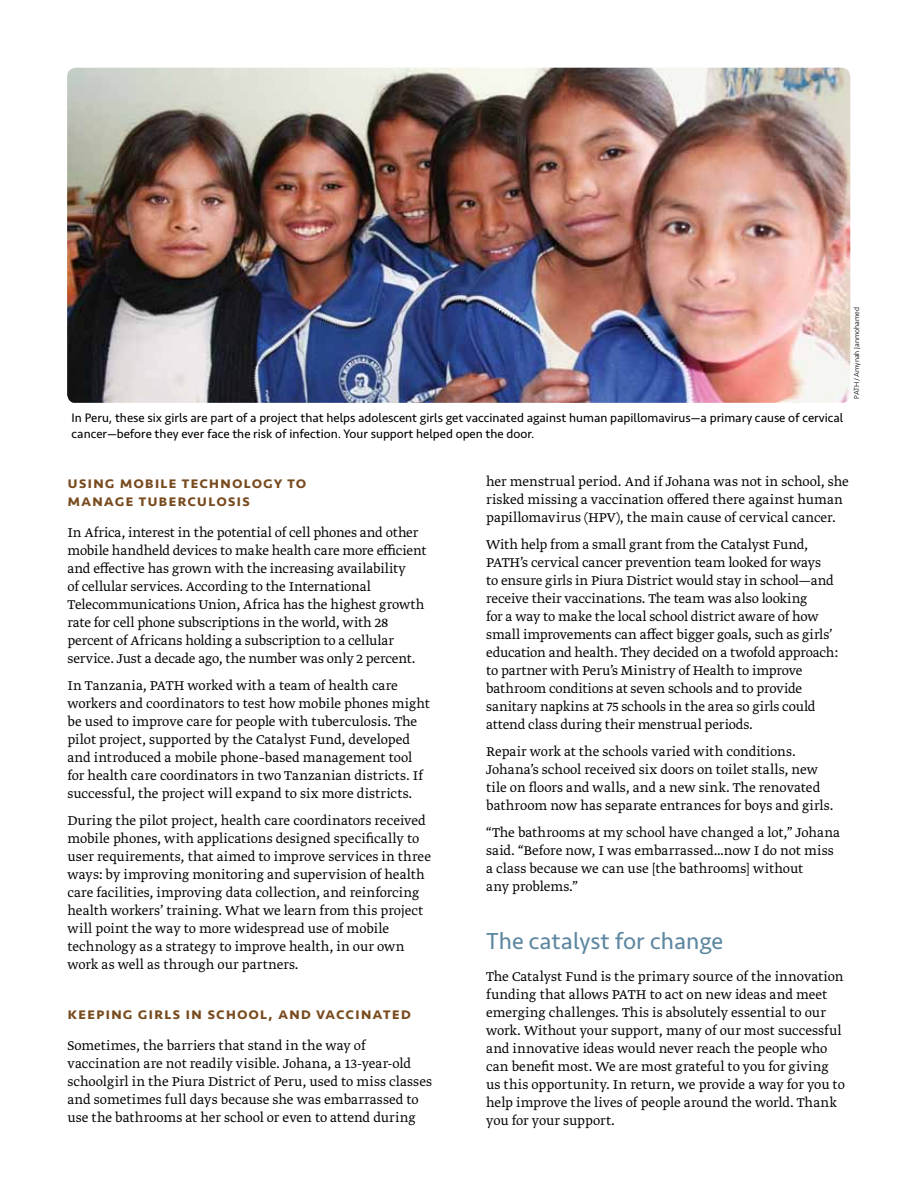
<style>
.page{position:relative;width:918px;height:1188px;background:#fff}
.page>*{position:absolute;margin:0;border:0;box-sizing:border-box;transform-origin:0 0}
.t1{font:24px "Seravek";color:#5d87a1}
.t2{font:500 16.5px/18px "Seravek";letter-spacing:.05em;color:#784b1f}
.t3{font:300 15px/18px "Greta Text Pro";color:#000}
.t4{font:12.75px/16.5px "Seravek";color:#000}
.t5{font:300 7.5px "Seravek";color:#000}
</style>
<div class="page">
<img style="left:67px;top:68px;width:783px;height:335px">
<p class="t4" style="left:72px;top:409px;width:773px">In Peru, these six girls are part of a project that helps adolescent girls get vaccinated against human papillomavirus—a primary cause of cervical cancer—before they ever face the risk of infection. Your support helped open the door.</p>
<p class="t5" style="left:852px;top:399px;width:93px;rotate:-90deg">PATH/Amynah Janmohamed</p>
<p class="t2" style="left:68px;top:473px;width:240px">using mobile technology to manage tuberculosis</p>
<p class="t3" style="left:68px;top:524px;width:360px">In Africa, interest in the potential of cell phones and other mobile handheld devices to make health care more efficient and effective has grown with the increasing availability<br>of cellular services. According to the International Telecommunications Union, Africa has the highest growth rate for cell phone subscriptions in the world, with 28 percent of Africans holding a subscription to a cellular service. Just a decade ago, the number was only 2 percent.</p>
<p class="t3" style="left:68px;top:677px;width:364px">In Tanzania, PATH worked with a team of health care workers and coordinators to test how mobile phones might be used to improve care for people with tuberculosis. The pilot project, supported by the Catalyst Fund, developed and introduced a mobile phone–based management tool for health care coordinators in two Tanzanian districts. If successful, the project will expand to six more districts.</p>
<p class="t3" style="left:68px;top:812px;width:365px">During the pilot project, health care coordinators received mobile phones, with applications designed specifically to user requirements, that aimed to improve services in three ways: by improving monitoring and supervision of health care facilities, improving data collection, and reinforcing health workers’ training. What we learn from this project will point the way to more widespread use of mobile technology as a strategy to improve health, in our own work as well as through our partners.</p>
<p class="t2" style="left:68px;top:1004px;width:345px">keeping girls in school, and vaccinated</p>
<p class="t3" style="left:68px;top:1037px;width:366px">Sometimes, the barriers that stand in the way of vaccination are not readily visible. Johana, a 13-year-old schoolgirl in the Piura District of Peru, used to miss classes and sometimes full days because she was embarrassed to use the bathrooms at her school or even to attend during</p>
<p class="t3" style="left:486px;top:473px;width:364px">her menstrual period. And if Johana was not in school, she risked missing a vaccination offered there against human papillomavirus (HPV), the main cause of cervical cancer.</p>
<p class="t3" style="left:486px;top:536px;width:353px">With help from a small grant from the Catalyst Fund, PATH’s cervical cancer prevention team looked for ways<br>to ensure girls in Piura District would stay in school—and receive their vaccinations. The team was also looking<br>for a way to make the local school district aware of how small improvements can affect bigger goals, such as girls’ education and health. They decided on a twofold approach: to partner with Peru’s Ministry of Health to improve bathroom conditions at seven schools and to provide sanitary napkins at 75 schools in the area so girls could attend class during their menstrual periods.</p>
<p class="t3" style="left:486px;top:743px;width:349px">Repair work at the schools varied with conditions.<br>Johana’s school received six doors on toilet stalls, new tile on floors and walls, and a new sink. The renovated bathroom now has separate entrances for boys and girls.</p>
<p class="t3" style="left:486px;top:824px;width:355px">“The bathrooms at my school have changed a lot,” Johana said. “Before now, I was embarrassed…now I do not miss a class because we can use [the bathrooms] without<br>any problems.”</p>
<h1 class="t1" style="left:486px;top:927px;width:238px">The catalyst for change</h1>
<p class="t3" style="left:486px;top:968px;width:360px">The Catalyst Fund is the primary source of the innovation funding that allows PATH to act on new ideas and meet emerging challenges. This is absolutely essential to our work. Without your support, many of our most successful and innovative ideas would never reach the people who can benefit most. We are most grateful to you for giving us this opportunity. In return, we provide a way for you to help improve the lives of people around the world. Thank you for your support.</p>
</div>
